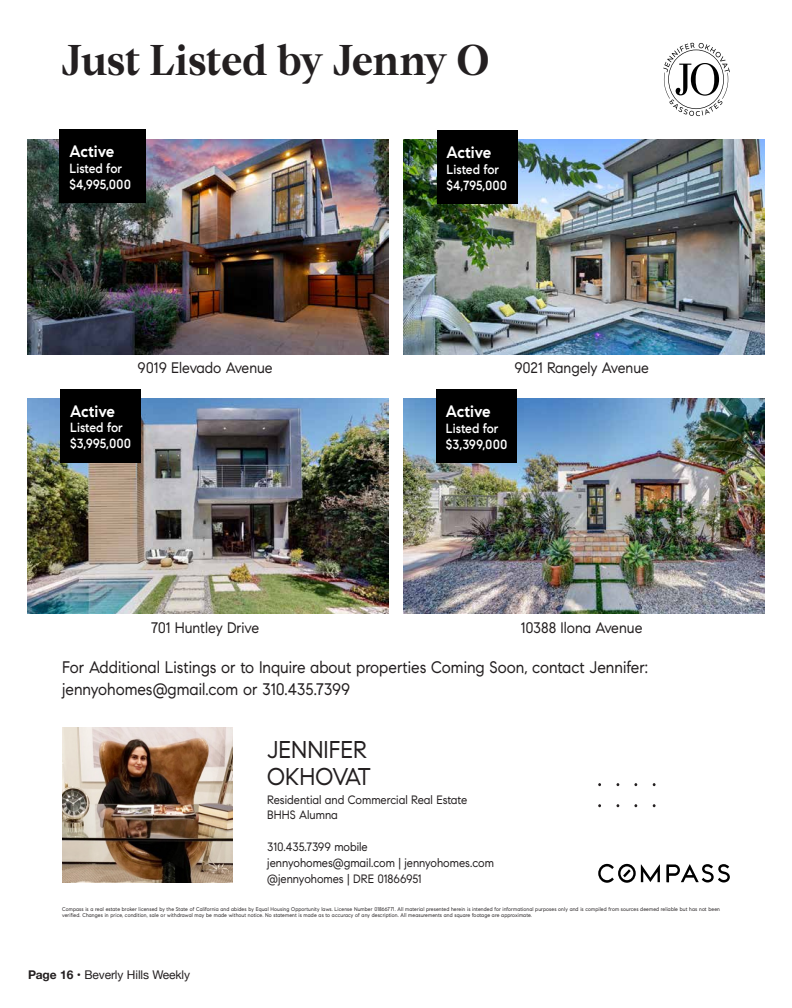
<style>
.page{position:relative;width:792px;height:1008px;background:#fff}
.page>*{position:absolute;margin:0;border:0;box-sizing:border-box;transform-origin:0 0}
.t1{font:700 42.7px "Compass Serif";letter-spacing:-.005em;color:#231f20;scale:.94 1}
.t2{font:24.2px/27.1px "Compass Sans";color:#231f20;scale:.94 1}
.t3{font:16.7px/21.9px "Compass Sans";color:#231f20;scale:.94 1}
.t4{font:700 16.5px "Compass Sans";color:#fff;scale:.94 1}
.t5{font:15.2px "Compass Sans";color:#231f20;scale:.94 1}
.t6{font:500 13.2px/15.9px "Compass Sans";color:#fff;scale:.94 1}
.t7{font:12.1px/15.7px "Compass Sans";color:#231f20;scale:.94 1}
.t8{font:12px "Helvetica Neue";letter-spacing:-.01em;color:#231f20}
.t9{font:5.4px/6.5px "Compass Sans";letter-spacing:.025em;color:#231f20;scale:.94 1}
.s1{font-weight:700}
</style>
<div class="page">
<svg style="left:598px;top:864px;width:62px;height:19px"></svg>
<svg style="left:667px;top:864px;width:63px;height:19px"></svg>
<img style="left:62px;top:727px;width:171px;height:156px">
<img style="left:403px;top:399px;width:362px;height:215px">
<div style="left:436px;top:390px;width:81px;height:73px;background:#000"></div>
<img style="left:403px;top:139px;width:362px;height:215px">
<div style="left:437px;top:130px;width:81px;height:74px;background:#000"></div>
<img style="left:27px;top:139px;width:362px;height:215px">
<div style="left:59px;top:130px;width:87px;height:73px;background:#000"></div>
<img style="left:27px;top:399px;width:362px;height:215px">
<div style="left:60px;top:389px;width:81px;height:73px;background:#000"></div>
<svg style="left:663px;top:43px;width:67px;height:73px"></svg>
<h1 class="t1" style="left:61px;top:34px;width:457px">Just Listed by Jenny O</h1>
<h3 class="t4" style="left:69px;top:141px;width:49px">Active</h3>
<h3 class="t6" style="left:69px;top:160px;width:67px">Listed for $4,995,000</h3>
<h3 class="t4" style="left:447px;top:142px;width:49px">Active</h3>
<h3 class="t6" style="left:447px;top:161px;width:66px">Listed for $4,795,000</h3>
<h3 class="t5" style="left:138px;top:359px;width:145px">9019 Elevado Avenue</h3>
<h3 class="t5" style="left:514px;top:359px;width:145px">9021 Rangely Avenue</h3>
<h3 class="t4" style="left:70px;top:401px;width:49px">Active</h3>
<h3 class="t6" style="left:70px;top:420px;width:66px">Listed for $3,995,000</h3>
<h3 class="t4" style="left:446px;top:402px;width:49px">Active</h3>
<h3 class="t6" style="left:446px;top:420px;width:67px">Listed for $3,399,000</h3>
<h3 class="t5" style="left:151px;top:618px;width:117px">701 Huntley Drive</h3>
<h3 class="t5" style="left:521px;top:618px;width:131px">10388 Ilona Avenue</h3>
<h3 class="t3" style="left:62px;top:656px;width:625px">For Additional Listings or to Inquire about properties Coming Soon, contact Jennifer: jennyohomes@gmail.com or 310.435.7399</h3>
<h2 class="t2" style="left:267px;top:735px;width:112px">JENNIFER<br>OKHOVAT</h2>
<h3 class="t7" style="left:267px;top:793px;width:214px;line-height:14.5px">Residential and Commercial Real Estate<br>BHHS Alumna</h3>
<h3 class="t7" style="left:267px;top:839px;width:243px">310.435.7399 mobile jennyohomes@gmail.com | jennyohomes.com @jennyohomes | DRE 01866951</h3>
<p class="t9" style="left:62px;top:905px;width:701px">Compass is a real estate broker licensed by the State of California and abides by Equal Housing Opportunity laws. License Number 01866771. All material presented herein is intended for informational purposes only and is compiled from sources deemed reliable but has not been verified. Changes in price, condition, sale or withdrawal may be made without notice. No statement is made as to accuracy of any description. All measurements and square footage are approximate.</p>
<h3 class="t8" style="left:28px;top:966px;width:164px"><span class="s1">Page 16 •</span> Beverly Hills Weekly</h3>
</div>
